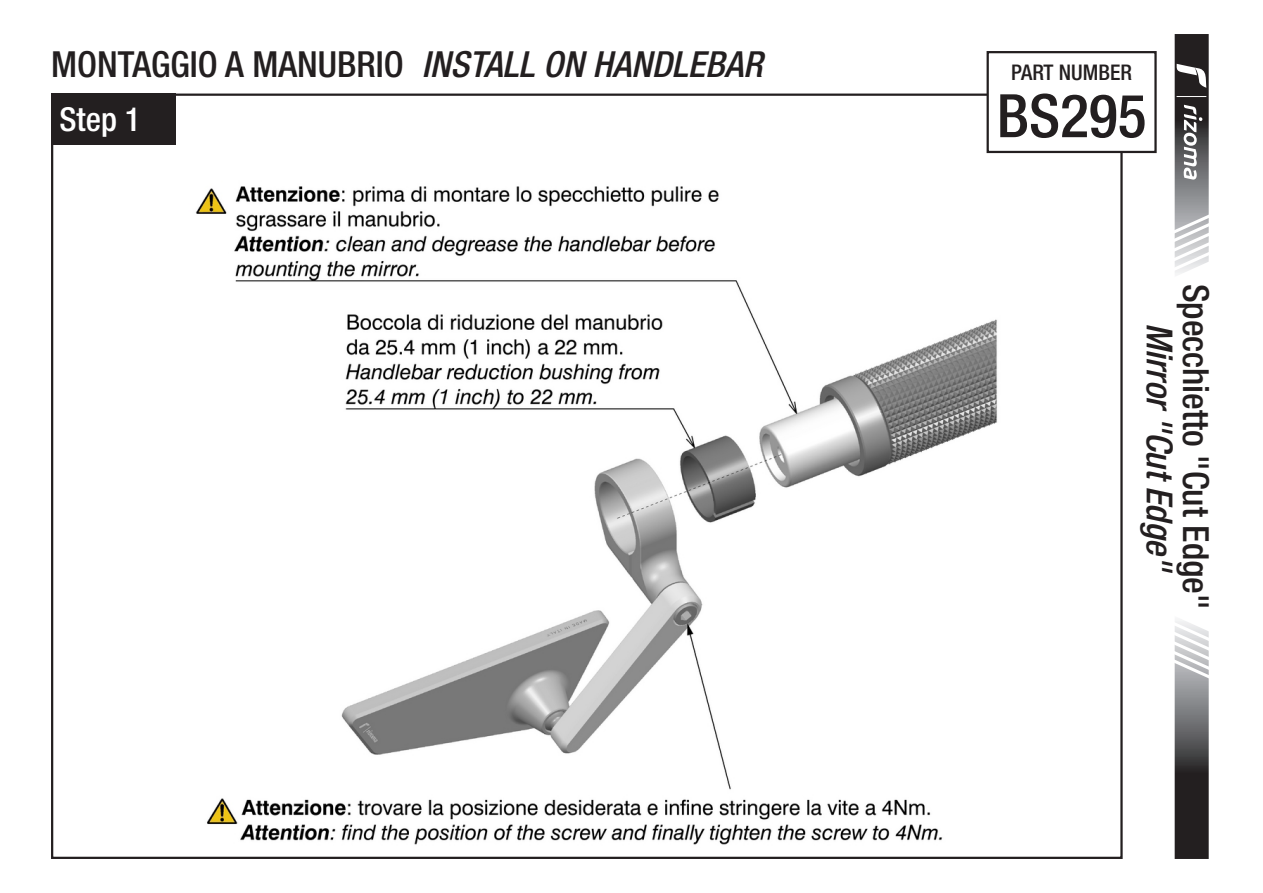
<style>
.page{position:relative;width:1263px;height:893px;background:#fff}
.page>*{position:absolute;margin:0;border:0;box-sizing:border-box;transform-origin:0 0}
.t1{font:500 condensed 60px "Helvetica Neue LT Std";color:#231f20}
.t2{font:500 condensed 36px "Helvetica Neue LT Std";color:#231f20}
.t3{font:italic 500 condensed 36px "Helvetica Neue LT Std";color:#231f20}
.t4{font:500 condensed 33px "Helvetica Neue LT Std";color:#fff}
.t5{font:500 condensed 21.6px "Helvetica Neue LT Std";color:#231f20}
.s1{font-style:italic}
</style>
<div class="page">
<img style="left:175px;top:103px;width:843px;height:742px">
<div style="left:51px;top:94px;width:124px;height:51px;background:#231f20"></div>
<svg style="left:1174px;top:620px;width:35px;height:239px;background:#706f70"></svg>
<svg style="left:1174px;top:34px;width:35px;height:240px"></svg>
<div style="left:988px;top:52px;width:167px;height:100px;background:#fff"></div>
<div style="left:986px;top:51px;width:171px;height:102px;border:2px solid #231f20"></div>
<p class="t2" style="left:51px;top:42px;width:713px">MONTAGGIO A MANUBRIO <span class="s1">INSTALL ON HANDLEBAR</span></p>
<p class="t4" style="left:60px;top:99px;width:83px">Step 1</p>
<p class="t5" style="left:1011px;top:59px;width:122px">PART NUMBER</p>
<h1 class="t1" style="left:997px;top:80px;width:151px">BS295</h1>
<p class="t2" style="left:1217px;top:284px;width:327px;rotate:90deg">Specchietto "Cut Edge"</p>
<p class="t3" style="left:1181px;top:323px;width:251px;rotate:90deg">Mirror "Cut Edge"</p>
</div>
